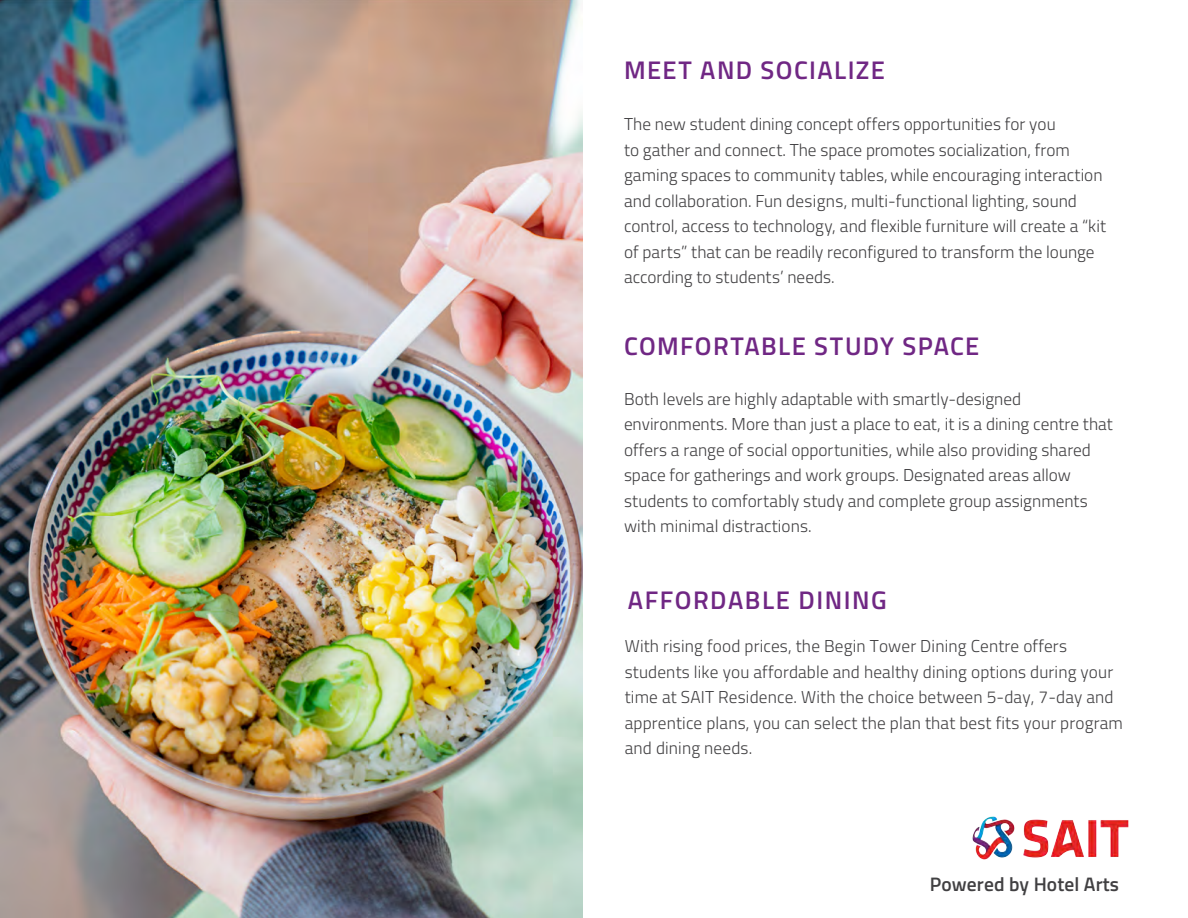
<style>
.page{position:relative;width:1188px;height:918px;background:#fff}
.page>*{position:absolute;margin:0;border:0;box-sizing:border-box;transform-origin:0 0}
.t1{font:600 25.5px "Titillium Web";letter-spacing:.06em;color:#702784}
.t2{font:600 19.5px "Titillium Web";letter-spacing:.005em;color:#414042}
.t3{font:300 17.25px/25.5px "Titillium Web";letter-spacing:.005em;color:#414042}
</style>
<div class="page">
<img style="left:0;top:0;width:583px;height:918px">
<img style="left:972px;top:816px;width:157px;height:44px">
<h1 class="t1" style="left:624px;top:51px;width:262px">MEET AND SOCIALIZE</h1>
<p class="t3" style="left:624px;top:111px;width:484px">The new student dining concept offers opportunities for you<br>to gather and connect. The space promotes socialization, from gaming spaces to community tables, while encouraging interaction and collaboration. Fun designs, multi-functional lighting, sound control, access to technology, and flexible furniture will create a “kit of parts” that can be readily reconfigured to transform the lounge according to students’ needs.</p>
<h1 class="t1" style="left:624px;top:327px;width:357px">COMFORTABLE STUDY SPACE</h1>
<p class="t3" style="left:624px;top:385px;width:490px">Both levels are highly adaptable with smartly-designed environments. More than just a place to eat, it is a dining centre that offers a range of social opportunities, while also providing shared space for gatherings and work groups. Designated areas allow students to comfortably study and complete group assignments with minimal distractions.</p>
<h1 class="t1" style="left:628px;top:580px;width:260px">AFFORDABLE DINING</h1>
<p class="t3" style="left:625px;top:632px;width:500px">With rising food prices, the Begin Tower Dining Centre offers students like you affordable and healthy dining options during your time at SAIT Residence. With the choice between 5-day, 7-day and apprentice plans, you can select the plan that best fits your program and dining needs.</p>
<p class="t2" style="left:930px;top:870px;width:191px">Powered by Hotel Arts</p>
</div>
